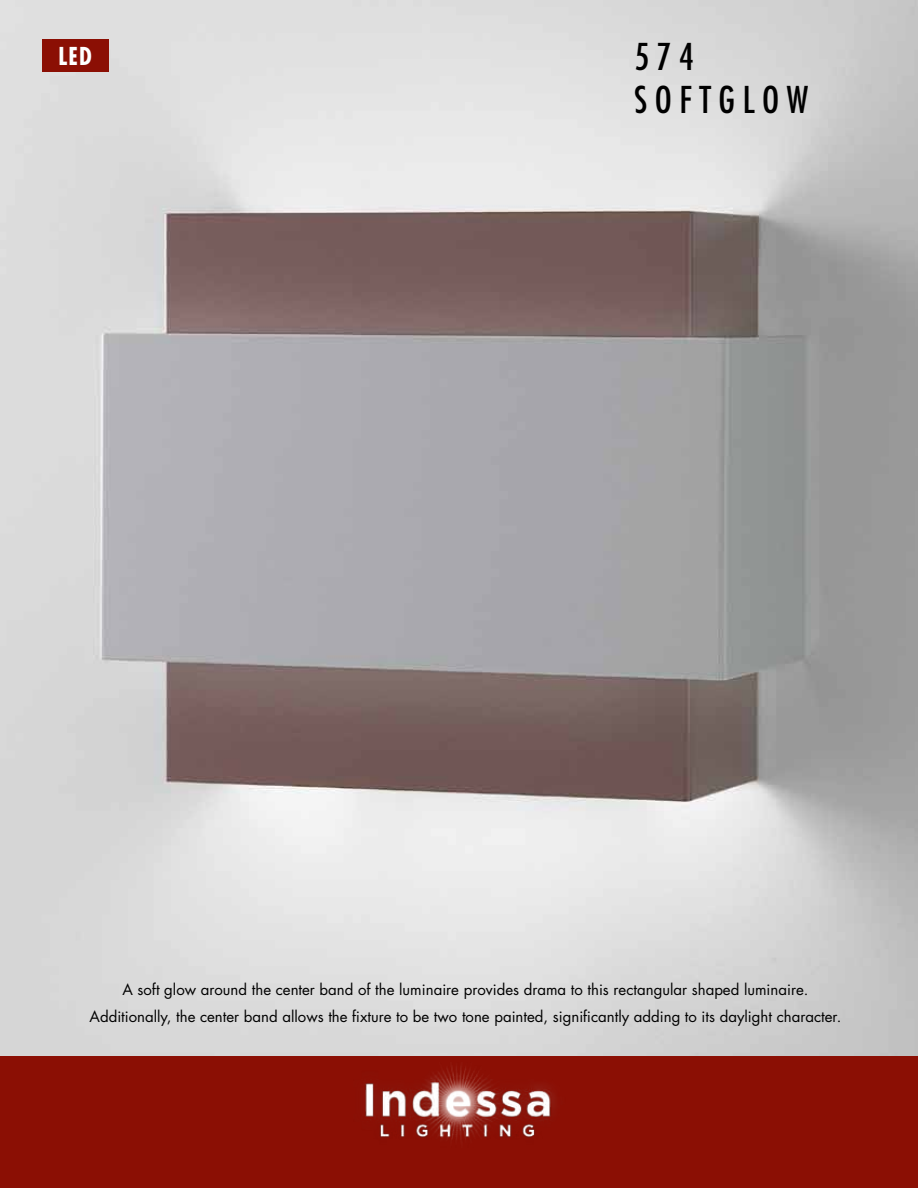
<style>
.page{position:relative;width:918px;height:1188px;background:#fff}
.page>*{position:absolute;margin:0;border:0;box-sizing:border-box;transform-origin:0 0}
.t1{font:condensed 36px/43.2px "Futura Std";letter-spacing:.21em;color:#000}
.t2{font:700 condensed 24px "Futura Std";color:#fff}
.t3{font:15px/27px "Futura Std";color:#000;text-align:center}
</style>
<div class="page">
<img style="left:0;top:0;width:918px;height:1057px">
<div style="left:0;top:1057px;width:918px;height:131px;background:#8b0f04"></div>
<img style="left:345px;top:1037px;width:227px;height:102px">
<div style="left:42px;top:40px;width:67px;height:32px;background:#8b0f04"></div>
<h2 class="t2" style="left:58px;top:41px;width:35px">LED</h2>
<h1 class="t1" style="left:634px;top:35px;width:175px">574<br>SOFTGLOW</h1>
<p class="t3" style="left:90px;top:976px;width:753px">A soft glow around the center band of the luminaire provides drama to this rectangular shaped luminaire.<br>Additionally, the center band allows the fixture to be two tone painted, significantly adding to its daylight character.</p>
</div>
